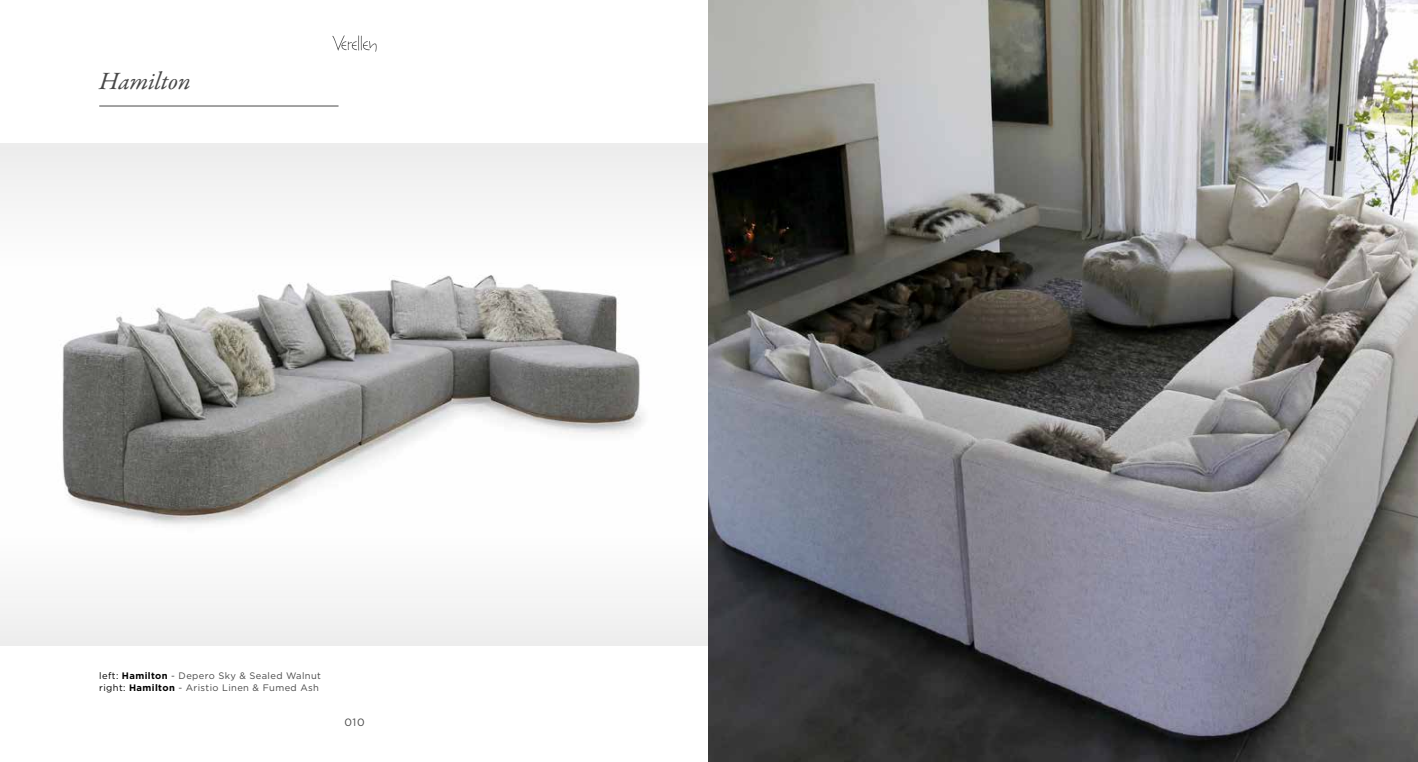
<style>
.page{position:relative;width:1418px;height:762px;background:#fff}
.page>*{position:absolute;margin:0;border:0;box-sizing:border-box;transform-origin:0 0}
.t1{font:italic 25px "Garamond Premr Pro";letter-spacing:-.005em;color:#484848}
.t2{font:10.62px "Gotham HTF";color:#484848}
.t3{font:9.38px/12.5px "Gotham HTF";letter-spacing:.04em;color:#484848}
.s1{color:#000}
.s2{font-weight:700;color:#000}
</style>
<div class="page">
<svg style="left:332px;top:35px;width:44px;height:17px"></svg>
<img style="left:62px;top:275px;width:582px;height:250px">
<div style="left:0;top:144px;width:709px;height:122px;background:#f5f5f5"></div>
<div style="left:0;top:537px;width:709px;height:108px;background:#f5f5f5"></div>
<hr style="left:99px;top:106px;width:239px;height:1px;background:#484848">
<img style="left:709px;top:0;width:708px;height:762px">
<h1 class="t1" style="left:99px;top:65px;width:93px">Hamilton</h1>
<p class="t3" style="left:99px;top:669px;width:223px"><span class="s1">left:</span> <span class="s2">Hamilton</span> - Depero Sky &amp; Sealed Walnut <span class="s1">right:</span> <span class="s2">Hamilton</span> - Aristio Linen &amp; Fumed Ash</p>
<p class="t2" style="left:344px;top:716px;width:22px">010</p>
</div>
